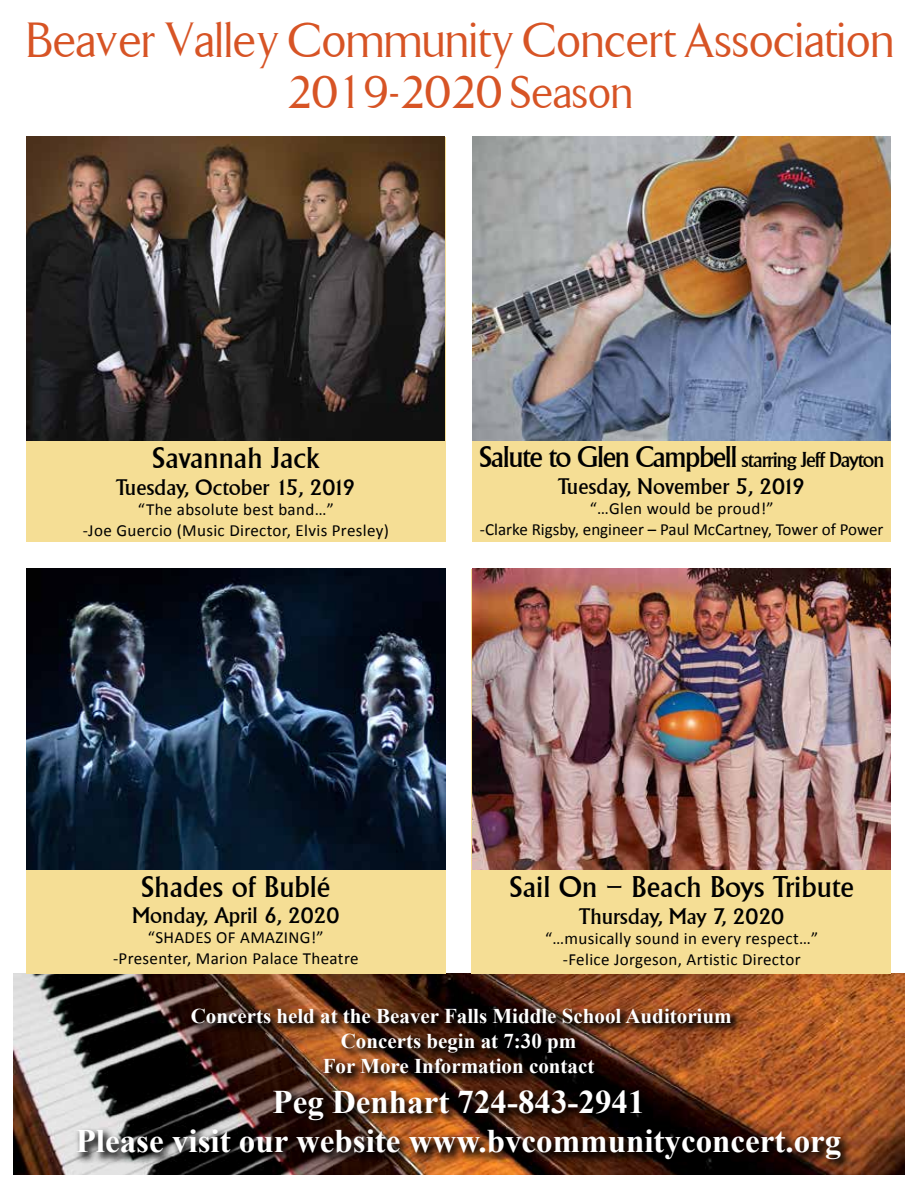
<style>
.page{position:relative;width:918px;height:1188px;background:#fff}
.page>*{position:absolute;margin:0;border:0;box-sizing:border-box;transform-origin:0 0}
.t1{font:48px "Arabien";color:#d75425}
.t2{font:45px "Arabien";color:#d75425}
.t3{font:700 33px/39.6px "Times New Roman";color:#fff;text-align:center}
.t4{font:500 29.1px "Adelon";color:#000}
.t5{font:500 29.1px "Adelon";letter-spacing:-.05em;color:#000}
.t6{font:500 21.9px "Adelon";color:#000}
.t7{font:700 21px/25.2px "Times New Roman";color:#fff;text-align:center}
.t8{font:16.95px/20.4px "Calibri";letter-spacing:.02em;color:#000;text-align:center}
.t9{font:16.95px/20.4px "Calibri";color:#000;text-align:center}
.s1{font-size:21px}
</style>
<div class="page">
<img style="left:14px;top:974px;width:890px;height:200px">
<div style="left:26px;top:569px;width:419px;height:405px;background:#f5de95"></div>
<div style="left:472px;top:569px;width:419px;height:405px;background:#f5de95"></div>
<div style="left:73px;top:1005px;width:780px;height:166px;background:#000;opacity:.89"></div>
<div style="left:26px;top:137px;width:419px;height:405px;background:#f5de95"></div>
<div style="left:472px;top:137px;width:419px;height:405px;background:#f5de95"></div>
<img style="left:26px;top:569px;width:420px;height:300px">
<img style="left:472px;top:137px;width:419px;height:303px">
<img style="left:473px;top:569px;width:418px;height:300px">
<img style="left:26px;top:137px;width:418px;height:303px">
<h1 class="t1" style="left:25px;top:13px;width:869px">Beaver Valley Community Concert Association</h1>
<h2 class="t2" style="left:286px;top:66px;width:347px">2019-2020 Season</h2>
<h3 class="t4" style="left:152px;top:441px;width:169px">Savannah Jack</h3>
<p class="t6" style="left:116px;top:474px;width:241px">Tuesday, October 15, 2019</p>
<p class="t8" style="left:83px;top:499px;width:308px">“The absolute best band…”<br>-Joe Guercio (Music Director, Elvis Presley)</p>
<h3 class="t5" style="left:479px;top:440px;width:407px">Salute to Glen Campbell <span class="s1">starring Jeff Dayton</span></h3>
<p class="t6" style="left:558px;top:473px;width:248px">Tuesday, November 5, 2019</p>
<p class="t9" style="left:480px;top:498px;width:405px">“…Glen would be proud!”<br>-Clarke Rigsby, engineer – Paul McCartney, Tower of Power</p>
<h3 class="t4" style="left:141px;top:870px;width:191px">Shades of Bublé</h3>
<p class="t6" style="left:132px;top:903px;width:209px">Monday, April 6, 2020</p>
<p class="t8" style="left:113px;top:928px;width:247px">“SHADES OF AMAZING!” -Presenter, Marion Palace Theatre</p>
<h3 class="t4" style="left:510px;top:870px;width:346px">Sail On – Beach Boys Tribute</h3>
<p class="t6" style="left:579px;top:903px;width:206px">Thursday, May 7, 2020</p>
<p class="t8" style="left:545px;top:928px;width:275px">“…musically sound in every respect…” -Felice Jorgeson, Artistic Director</p>
<p class="t7" style="left:191px;top:1003px;width:542px">Concerts held at the Beaver Falls Middle School Auditorium<br>Concerts begin at 7:30 pm<br>For More Information contact</p>
<h3 class="t3" style="left:76px;top:1081px;width:767px">Peg Denhart 724-843-2941<br>Please visit our website www.bvcommunityconcert.org</h3>
</div>
